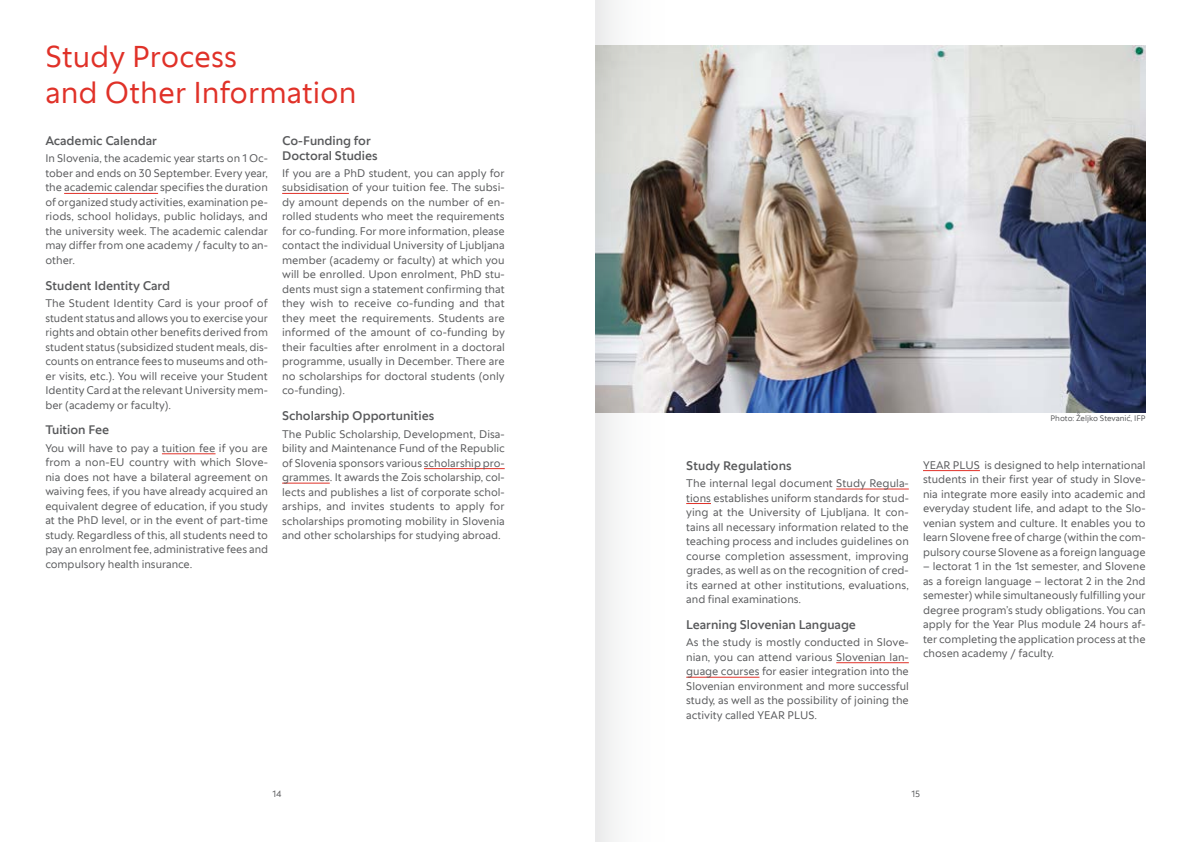
<style>
.page{position:relative;width:1191px;height:842px;background:#fff}
.page>*{position:absolute;margin:0;border:0;box-sizing:border-box;transform-origin:0 0}
.t1{font:30px/36px "Univerza Sans";color:#e03128}
.t2{font:500 12.5px/14.5px "Univerza Sans";color:#58595b}
.t3{font:11px/14.5px "Univerza Sans";color:#58595b;text-align:justify}
.t4{font:9px "Univerza Sans";color:#58595b}
.t5{font:8px "Univerza Sans";color:#58595b}
</style>
<div class="page">
<hr style="left:64px;top:193px;width:94px;height:1px;background:#e03128">
<hr style="left:162px;top:453px;width:53px;height:1px;background:#e03128">
<hr style="left:282px;top:193px;width:67px;height:1px;background:#e03128">
<hr style="left:424px;top:468px;width:81px;height:1px;background:#e03128">
<hr style="left:282px;top:483px;width:48px;height:1px;background:#e03128">
<hr style="left:923px;top:470px;width:57px;height:1px;background:#e03128">
<hr style="left:836px;top:489px;width:73px;height:1px;background:#e03128">
<svg style="left:695px;top:503px;width:16px;height:1px"></svg>
<hr style="left:836px;top:662px;width:73px;height:1px;background:#e03128">
<hr style="left:686px;top:677px;width:73px;height:1px;background:#e03128">
<img style="left:695px;top:45px;width:450px;height:367px">
<svg style="left:595px;top:0;width:100px;height:842px"></svg>
<h1 class="t1" style="left:45px;top:37px;width:313px">Study Process<br>and Other Information</h1>
<p class="t2" style="left:45px;top:133px;width:113px">Academic Calendar</p>
<p class="t3" style="left:45px;top:151px;width:224px">In Slovenia, the academic year starts on 1 Oc&shy;tober and ends on 30 September. Every year, the academic calendar specifies the duration of organized study activities, examination pe&shy;riods, school holidays, public holidays, and the university week. The academic calendar may differ from one academy / faculty to an&shy;other.</p>
<p class="t2" style="left:45px;top:278px;width:126px">Student Identity Card</p>
<p class="t3" style="left:45px;top:295px;width:224px">The Student Identity Card is your proof of student status and allows you to exercise your rights and obtain other benefits derived from student status (subsidized student meals, dis&shy;counts on entrance fees to museums and oth&shy;er visits, etc.). You will receive your Student Identity Card at the relevant University mem&shy;ber (academy or faculty).</p>
<p class="t2" style="left:45px;top:422px;width:66px">Tuition Fee</p>
<p class="t3" style="left:45px;top:440px;width:224px">You will have to pay a tuition fee if you are from a non-EU country with which Slove&shy;nia does not have a bilateral agreement on waiving fees, if you have already acquired an equivalent degree of education, if you study at the PhD level, or in the event of part-time study. Regardless of this, all students need to pay an enrolment fee, administrative fees and compulsory health insurance.</p>
<p class="t2" style="left:282px;top:133px;width:97px">Co-Funding for<br>Doctoral Studies</p>
<p class="t3" style="left:282px;top:165px;width:224px">If you are a PhD student, you can apply for subsidisation of your tuition fee. The subsi&shy;dy amount depends on the number of en&shy;rolled students who meet the requirements for co-funding. For more information, please contact the individual University of Ljubljana member (academy or faculty) at which you will be enrolled. Upon enrolment, PhD stu&shy;dents must sign a statement confirming that they wish to receive co-funding and that they meet the requirements. Students are informed of the amount of co-funding by their faculties after enrolment in a doctoral programme, usually in December. There are no scholarships for doctoral students (only co-funding).</p>
<p class="t2" style="left:282px;top:408px;width:154px">Scholarship Opportunities</p>
<p class="t3" style="left:282px;top:426px;width:224px">The Public Scholarship, Development, Disa&shy;bility and Maintenance Fund of the Republic of Slovenia sponsors various scholarship pro&shy;grammes. It awards the Zois scholarship, col&shy;lects and publishes a list of corporate schol&shy;arships, and invites students to apply for scholarships promoting mobility in Slovenia and other scholarships for studying abroad.</p>
<p class="t5" style="left:1050px;top:412px;width:97px">Photo: Željko Stevanić, IFP</p>
<p class="t2" style="left:686px;top:458px;width:107px">Study Regulations</p>
<p class="t3" style="left:686px;top:475px;width:224px">The internal legal document Study Regula&shy;tions establishes uniform standards for stud&shy;ying at the University of Ljubljana. It con&shy;tains all necessary information related to the teaching process and includes guidelines on course completion assessment, improving grades, as well as on the recognition of cred&shy;its earned at other institutions, evaluations, and final examinations.</p>
<p class="t2" style="left:686px;top:617px;width:171px">Learning Slovenian Language</p>
<p class="t3" style="left:686px;top:635px;width:224px">As the study is mostly conducted in Slove&shy;nian, you can attend various Slovenian lan&shy;guage courses for easier integration into the Slovenian environment and more successful study, as well as the possibility of joining the activity called YEAR PLUS.</p>
<p class="t3" style="left:923px;top:457px;width:224px">YEAR PLUS is designed to help international students in their first year of study in Slove&shy;nia integrate more easily into academic and everyday student life, and adapt to the Slo&shy;venian system and culture. It enables you to learn Slovene free of charge (within the com&shy;pulsory course Slovene as a foreign language</p>
<p class="t3" style="left:923px;top:558px;width:224px">– lectorat 1 in the 1st semester, and Slovene as a foreign language – lectorat 2 in the 2nd semester) while simultaneously fulfilling your degree program’s study obligations. You can apply for the Year Plus module 24 hours af&shy;ter completing the application process at the chosen academy / faculty.</p>
<p class="t4" style="left:272px;top:787px;width:11px">14</p>
<p class="t4" style="left:911px;top:787px;width:10px">15</p>
</div>
